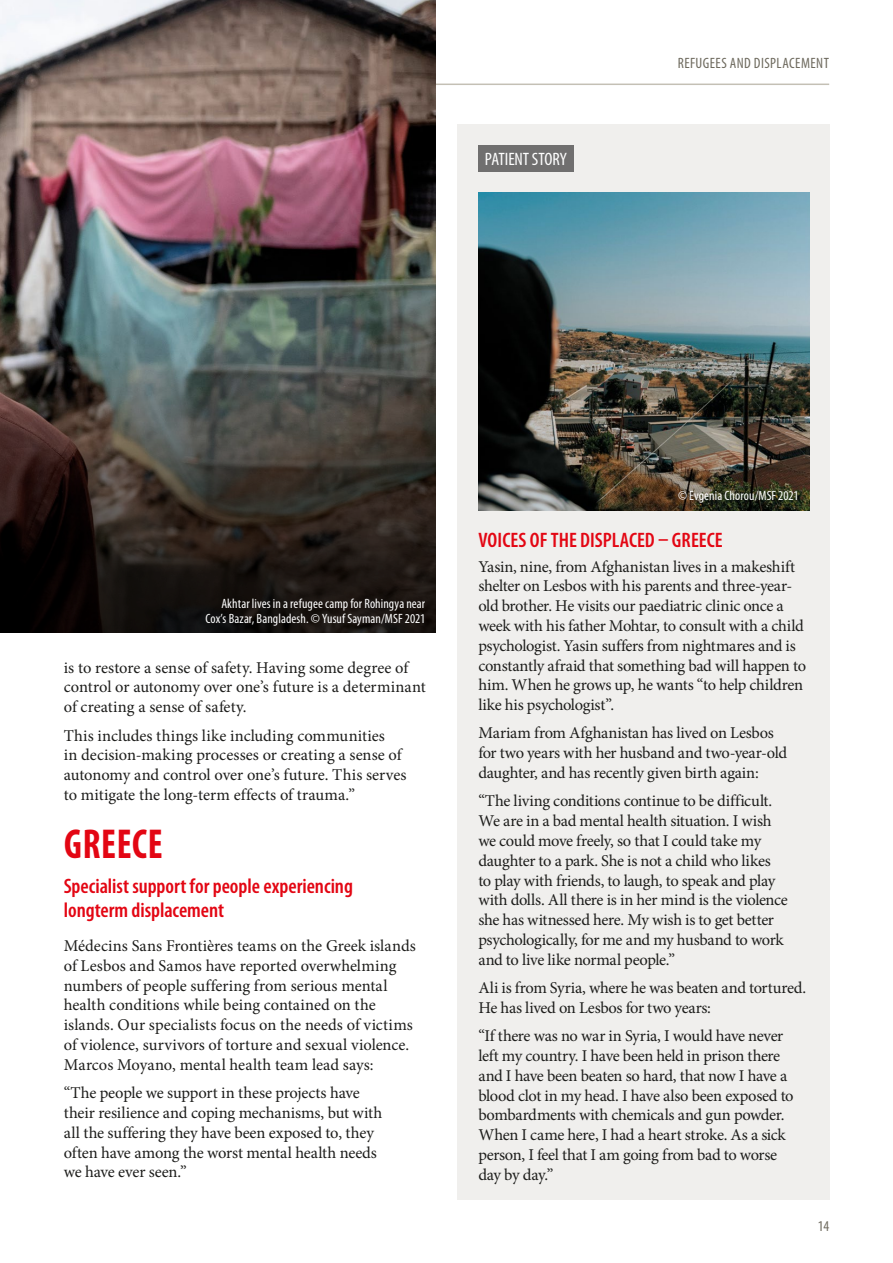
<style>
.page{position:relative;width:893px;height:1263px;background:#fff}
.page>*{position:absolute;margin:0;border:0;box-sizing:border-box;transform-origin:0 0}
.t1{font:700 condensed 42px "Myriad Pro";letter-spacing:.02em;color:#e30613;scale:.9 1}
.t2{font:600 condensed 21px/24px "Myriad Pro";color:#e30613}
.t3{font:condensed 18px "Myriad Pro";letter-spacing:-.005em;color:#fff}
.t4{font:16.5px/19.8px "Minion Pro";letter-spacing:-.01em;color:#1d1d1b}
.t5{font:condensed 15px "Myriad Pro";letter-spacing:.03em;color:#6e6a5e}
.t6{font:condensed 13.5px/15px "Myriad Pro";letter-spacing:.005em;color:#fff;text-align:right}
</style>
<div class="page">
<div style="left:457px;top:124px;width:372px;height:1075px;background:#f0efed"></div>
<div style="left:478px;top:145px;width:95px;height:27px;background:#706f6f"></div>
<img style="left:478px;top:192px;width:331px;height:318px">
<hr style="left:64px;top:84px;width:765px;height:1px;background:#c4c0b5">
<img style="left:0;top:0;width:436px;height:246px">
<svg style="left:0;top:246px;width:436px;height:387px;background:#3d3d3a"></svg>
<p class="t3" style="left:485px;top:149px;width:83px">PATIENT STORY</p>
<p class="t5" style="left:678px;top:55px;width:153px">REFUGEES AND DISPLACEMENT</p>
<p class="t6" style="left:205px;top:596px;width:221px">Akhtar lives in a refugee camp for Rohingya near<br>Cox’s Bazar, Bangladesh. © Yusuf Sayman/MSF 2021</p>
<p class="t4" style="left:64px;top:657px;width:364px">is to restore a sense of safety. Having some degree of control or autonomy over one’s future is a determinant of creating a sense of safety.</p>
<p class="t4" style="left:64px;top:725px;width:344px">This includes things like including communities<br>in decision-making processes or creating a sense of autonomy and control over one’s future. This serves to mitigate the long-term effects of trauma.”</p>
<h1 class="t1" style="left:64px;top:817px;width:111px">GREECE</h1>
<p class="t2" style="left:64px;top:875px;width:291px">Specialist support for people experiencing longterm displacement</p>
<p class="t4" style="left:64px;top:936px;width:354px">Médecins Sans Frontières teams on the Greek islands of Lesbos and Samos have reported overwhelming numbers of people suffering from serious mental health conditions while being contained on the islands. Our specialists focus on the needs of victims of violence, survivors of torture and sexual violence.<br>Marcos Moyano, mental health team lead says:</p>
<p class="t4" style="left:64px;top:1083px;width:320px">“The people we support in these projects have their resilience and coping mechanisms, but with all the suffering they have been exposed to, they often have among the worst mental health needs we have ever seen.”</p>
<p class="t6" style="left:678px;top:488px;width:122px">© Evgenia Chorou/MSF 2021</p>
<p class="t2" style="left:479px;top:529px;width:246px">VOICES OF THE DISPLACED – GREECE</p>
<p class="t4" style="left:478px;top:556px;width:329px">Yasin, nine, from Afghanistan lives in a makeshift shelter on Lesbos with his parents and three-year&shy;old brother. He visits our paediatric clinic once a week with his father Mohtar, to consult with a child psychologist. Yasin suffers from nightmares and is constantly afraid that something bad will happen to him. When he grows up, he wants “to help children like his psychologist”.</p>
<p class="t4" style="left:478px;top:723px;width:310px">Mariam from Afghanistan has lived on Lesbos for two years with her husband and two-year-old daughter, and has recently given birth again:</p>
<p class="t4" style="left:478px;top:791px;width:311px">“The living conditions continue to be difficult.<br>We are in a bad mental health situation. I wish we could move freely, so that I could take my daughter to a park. She is not a child who likes to play with friends, to laugh, to speak and play with dolls. All there is in her mind is the violence she has witnessed here. My wish is to get better psychologically, for me and my husband to work and to live like normal people.”</p>
<p class="t4" style="left:478px;top:978px;width:329px">Ali is from Syria, where he was beaten and tortured.<br>He has lived on Lesbos for two years:</p>
<p class="t4" style="left:478px;top:1026px;width:317px">“If there was no war in Syria, I would have never left my country. I have been held in prison there and I have been beaten so hard, that now I have a blood clot in my head. I have also been exposed to bombardments with chemicals and gun powder.<br>When I came here, I had a heart stroke. As a sick person, I feel that I am going from bad to worse day by day.”</p>
<p class="t5" style="left:818px;top:1218px;width:13px">14</p>
</div>
